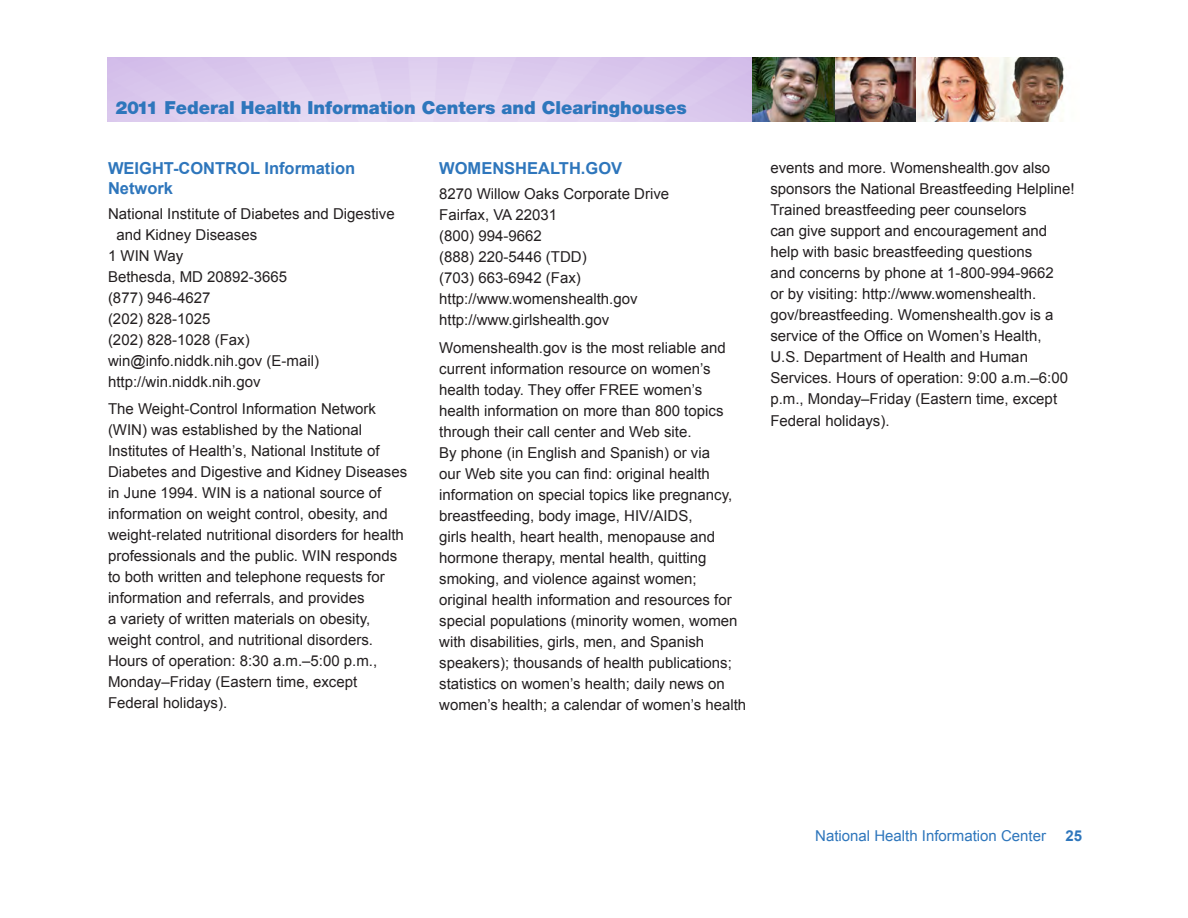
<style>
.page{position:relative;width:1188px;height:918px;background:#fff}
.page>*{position:absolute;margin:0;border:0;box-sizing:border-box;transform-origin:0 0}
.t1{font:900 18px "Helvetica Neue LT Std";color:#2e76bc}
.Head_2{font:700 16.5px/19.5px "Arial";color:#2e76bc}
.copy{font:15px/21px "Arial";color:#231f20}
.t2{font:15px "Arial";color:#2e76bc}
.t3{font:700 15px "Arial";color:#2e76bc}
</style>
<div class="page">
<img style="left:108px;top:57px;width:956px;height:64px">
<p class="t1" style="left:116px;top:97px;width:573px">2011 Federal Health Information Centers and Clearinghouses</p>
<p class="Head_2" style="left:108px;top:159px;width:249px">WEIGHT-CONTROL Information<br>Network</p>
<p class="copy" style="left:108px;top:203px;width:288px">National Institute of Diabetes and Digestive</p>
<p class="copy" style="left:116px;top:224px;width:142px">and Kidney Diseases</p>
<p class="copy" style="left:108px;top:245px;width:77px">1 WIN Way</p>
<p class="copy" style="left:108px;top:266px;width:181px">Bethesda, MD 20892-3665</p>
<p class="copy" style="left:108px;top:287px;width:104px">(877) 946-4627</p>
<p class="copy" style="left:108px;top:308px;width:104px">(202) 828-1025</p>
<p class="copy" style="left:108px;top:329px;width:143px">(202) 828-1028 (Fax)</p>
<p class="copy" style="left:108px;top:350px;width:213px">win@info.niddk.nih.gov (E-mail)</p>
<p class="copy" style="left:108px;top:371px;width:154px">http://win.niddk.nih.gov</p>
<p class="copy" style="left:108px;top:399px;width:301px">The Weight-Control Information Network (WIN) was established by the National Institutes of Health’s, National Institute of Diabetes and Digestive and Kidney Diseases in June 1994. WIN is a national source of information on weight control, obesity, and weight-related nutritional disorders for health professionals and the public. WIN responds to both written and telephone requests for information and referrals, and provides<br>a variety of written materials on obesity, weight control, and nutritional disorders.<br>Hours of operation: 8:30 a.m.–5:00 p.m., Monday–Friday (Eastern time, except Federal holidays).</p>
<p class="Head_2" style="left:439px;top:159px;width:185px">WOMENSHEALTH.GOV</p>
<p class="copy" style="left:439px;top:184px;width:232px">8270 Willow Oaks Corporate Drive<br>Fairfax, VA 22031<br>(800) 994-9662<br>(888) 220-5446 (TDD)<br>(703) 663-6942 (Fax)</p>
<p class="copy" style="left:439px;top:289px;width:200px">http://www.womenshealth.gov</p>
<p class="copy" style="left:439px;top:310px;width:172px">http://www.girlshealth.gov</p>
<p class="copy" style="left:439px;top:337px;width:309px">Womenshealth.gov is the most reliable and current information resource on women’s health today. They offer FREE women’s health information on more than 800 topics through their call center and Web site.<br>By phone (in English and Spanish) or via<br>our Web site you can find: original health information on special topics like pregnancy, breastfeeding, body image, HIV/AIDS,<br>girls health, heart health, menopause and hormone therapy, mental health, quitting smoking, and violence against women; original health information and resources for special populations (minority women, women with disabilities, girls, men, and Spanish speakers); thousands of health publications; statistics on women’s health; daily news on women’s health; a calendar of women’s health</p>
<p class="copy" style="left:770px;top:157px;width:306px">events and more. Womenshealth.gov also sponsors the National Breastfeeding Helpline!<br>Trained breastfeeding peer counselors<br>can give support and encouragement and help with basic breastfeeding questions<br>and concerns by phone at 1-800-994-9662<br>or by visiting: http://www.womenshealth. gov/breastfeeding. Womenshealth.gov is a service of the Office on Women’s Health,<br>U.S. Department of Health and Human Services. Hours of operation: 9:00 a.m.–6:00 p.m., Monday–Friday (Eastern time, except</p>
<p class="copy" style="left:770px;top:411px;width:121px">Federal holidays).</p>
<p class="t2" style="left:815px;top:826px;width:232px">National Health Information Center</p>
<p class="t3" style="left:1066px;top:826px;width:18px">25</p>
</div>
